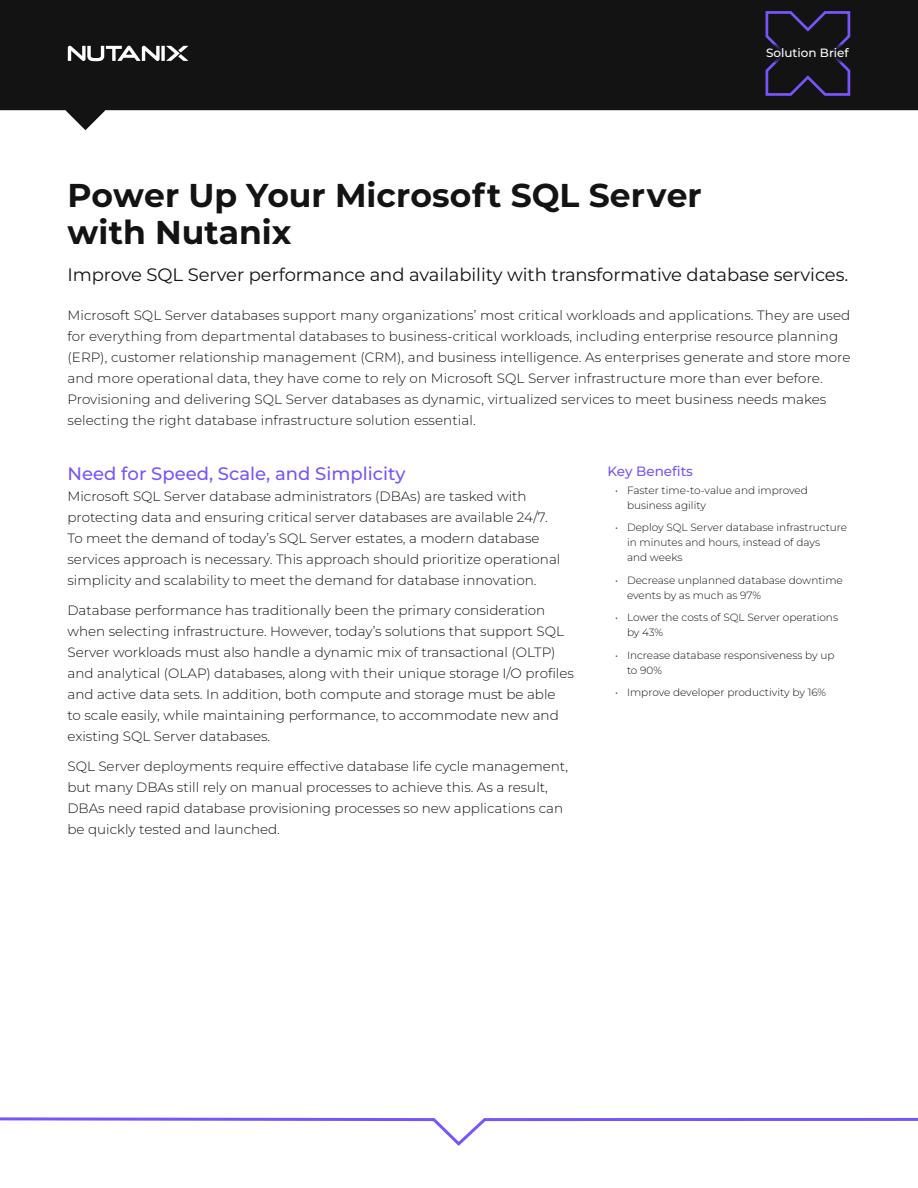
<style>
.page{position:relative;width:918px;height:1188px;background:#fff}
.page>*{position:absolute;margin:0;border:0;box-sizing:border-box;transform-origin:0 0}
.H1_Headline{font:700 33px/37.5px "Montserrat";color:#131313}
.Subtitle{font:18px "Montserrat";letter-spacing:-.005em;color:#131313}
.H2_Headline{font:500 18px "Montserrat";color:#7855fa}
.Body_Text{font:300 13.5px/21px "Montserrat";color:#131313}
.H4_Side_Column_Header{font:500 13.5px "Montserrat";color:#7855fa}
.t1{font:500 12px "Montserrat";color:#fff}
.t2{font:300 10.5px/15px "Montserrat";color:#131313}
</style>
<div class="page">
<svg style="left:0;top:0;width:918px;height:130px;fill:#131313"></svg>
<svg style="left:0;top:1117px;width:918px;height:29px"></svg>
<svg style="left:766px;top:11px;width:84px;height:85px;background:#231d38"></svg>
<svg style="left:68px;top:46px;width:120px;height:15px"></svg>
<div style="left:747px;top:42px;width:122px;height:23px;background:#131313;border-radius:50%"></div>
<p class="H1_Headline" style="left:68px;top:175px;width:636px">Power Up Your Microsoft SQL Server with Nutanix</p>
<p class="t1" style="left:766px;top:45px;width:84px">Solution Brief</p>
<p class="Subtitle" style="left:68px;top:262px;width:782px">Improve SQL Server performance and availability with transformative database services.</p>
<p class="Body_Text" style="left:68px;top:305px;width:785px">Microsoft SQL Server databases support many organizations’ most critical workloads and applications. They are used for everything from departmental databases to business-critical workloads, including enterprise resource planning (ERP), customer relationship management (CRM), and business intelligence. As enterprises generate and store more and more operational data, they have come to rely on Microsoft SQL Server infrastructure more than ever before.<br>Provisioning and delivering SQL Server databases as dynamic, virtualized services to meet business needs makes selecting the right database infrastructure solution essential.</p>
<p class="H2_Headline" style="left:68px;top:462px;width:340px">Need for Speed, Scale, and Simplicity</p>
<p class="Body_Text" style="left:68px;top:486px;width:494px">Microsoft SQL Server database administrators (DBAs) are tasked with protecting data and ensuring critical server databases are available 24/7.<br>To meet the demand of today’s SQL Server estates, a modern database services approach is necessary. This approach should prioritize operational simplicity and scalability to meet the demand for database innovation.</p>
<p class="Body_Text" style="left:68px;top:600px;width:508px">Database performance has traditionally been the primary consideration when selecting infrastructure. However, today’s solutions that support SQL Server workloads must also handle a dynamic mix of transactional (OLTP) and analytical (OLAP) databases, along with their unique storage I/O profiles and active data sets. In addition, both compute and storage must be able<br>to scale easily, while maintaining performance, to accommodate new and existing SQL Server databases.</p>
<p class="Body_Text" style="left:68px;top:756px;width:502px">SQL Server deployments require effective database life cycle management, but many DBAs still rely on manual processes to achieve this. As a result, DBAs need rapid database provisioning processes so new applications can be quickly tested and launched.</p>
<p class="H4_Side_Column_Header" style="left:608px;top:462px;width:87px">Key Benefits</p>
<p class="t2" style="left:627px;top:482px;width:182px;text-indent:-12px">• Faster time-to-value and improved business agility</p>
<p class="t2" style="left:627px;top:520px;width:222px;text-indent:-12px">• Deploy SQL Server database infrastructure in minutes and hours, instead of days<br>and weeks</p>
<p class="t2" style="left:627px;top:572px;width:217px;text-indent:-12px">• Decrease unplanned database downtime events by as much as 97%</p>
<p class="t2" style="left:627px;top:610px;width:213px;text-indent:-12px">• Lower the costs of SQL Server operations by 43%</p>
<p class="t2" style="left:627px;top:647px;width:209px;text-indent:-12px">• Increase database responsiveness by up to 90%</p>
<p class="t2" style="left:615px;top:685px;width:213px">• Improve developer productivity by 16%</p>
</div>
